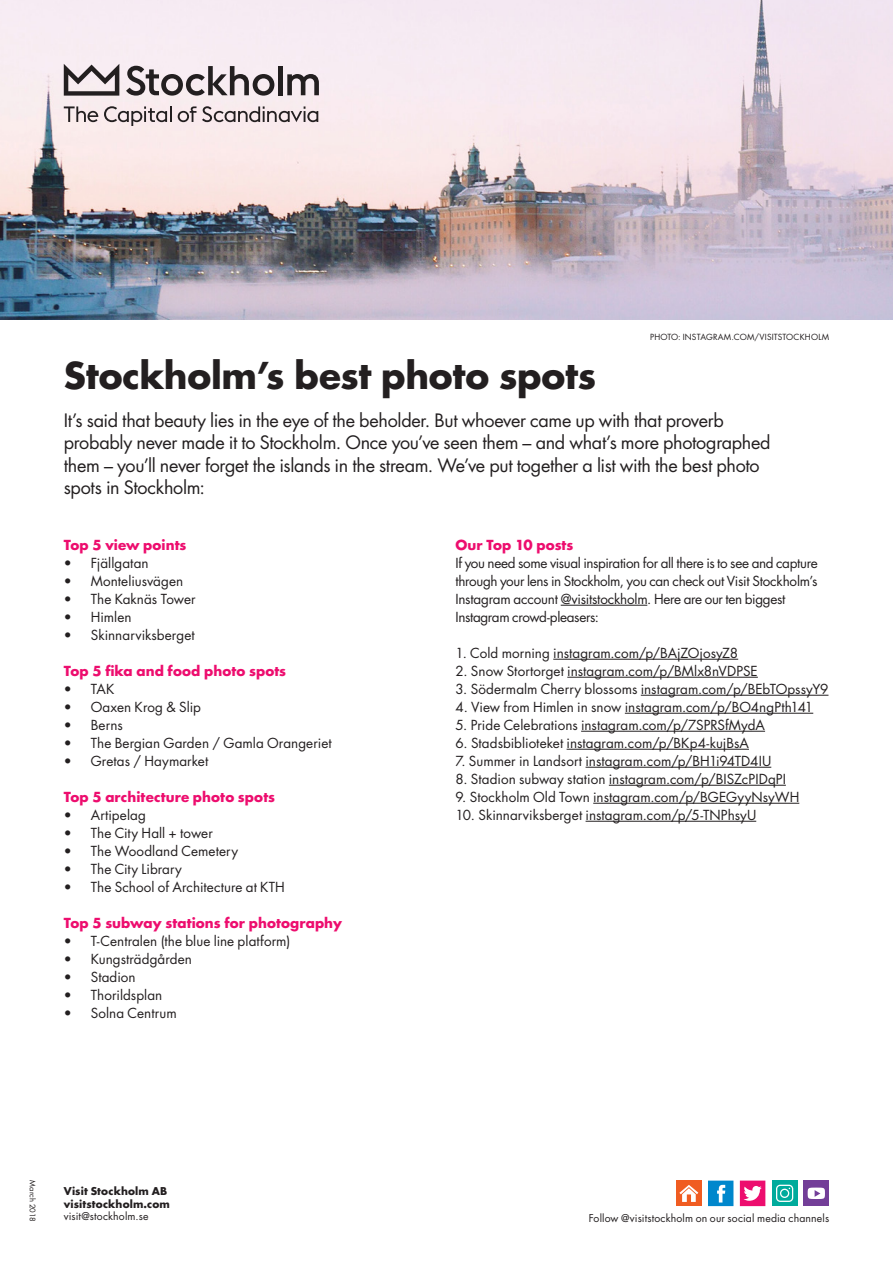
<style>
.page{position:relative;width:893px;height:1263px;background:#fff}
.page>*{position:absolute;margin:0;border:0;box-sizing:border-box;transform-origin:0 0}
.t1{font:700 36px "Futura Std";letter-spacing:-.005em;color:#231f20}
.t2{font:18px/22.5px "Futura Std";letter-spacing:-.015em;color:#231f20}
.t3{font:13.5px/18px "Futura Std";color:#231f20;text-align:justify}
.t4{font:700 13.5px "Futura Std";letter-spacing:.005em;color:#ed0d6e}
.t5{font:13.5px "Futura Std";letter-spacing:-.03em;color:#231f20}
.t6{font:10.5px "Futura Std";letter-spacing:.015em;color:#231f20}
.t7{font:700 10.5px "Futura Std";letter-spacing:.015em;color:#231f20}
.t8{font:8.25px "Futura Std";letter-spacing:.015em;color:#231f20}
.t9{font:7.5px "Futura Std";letter-spacing:.005em;color:#231f20}
</style>
<div class="page">
<img style="left:0;top:0;width:893px;height:320px">
<hr style="left:561px;top:605px;width:86px;height:1px;background:#231f20">
<hr style="left:553px;top:659px;width:185px;height:1px;background:#231f20">
<hr style="left:567px;top:677px;width:191px;height:1px;background:#231f20">
<hr style="left:641px;top:695px;width:187px;height:1px;background:#231f20">
<hr style="left:625px;top:713px;width:188px;height:1px;background:#231f20">
<hr style="left:581px;top:731px;width:184px;height:1px;background:#231f20">
<hr style="left:567px;top:749px;width:182px;height:1px;background:#231f20">
<hr style="left:586px;top:767px;width:185px;height:1px;background:#231f20">
<hr style="left:609px;top:785px;width:177px;height:1px;background:#231f20">
<hr style="left:593px;top:803px;width:206px;height:1px;background:#231f20">
<hr style="left:586px;top:821px;width:170px;height:1px;background:#231f20">
<svg style="left:126px;top:66px;width:148px;height:30px;background:#a8a0a3"></svg>
<div style="left:278px;top:66px;width:5px;height:29px;background:#231f20"></div>
<svg style="left:287px;top:74px;width:32px;height:21px"></svg>
<svg style="left:64px;top:106px;width:34px;height:16px"></svg>
<svg style="left:104px;top:106px;width:68px;height:20px"></svg>
<svg style="left:178px;top:106px;width:140px;height:16px;background:#bbb0b2"></svg>
<svg style="left:64px;top:64px;width:55px;height:32px;background:#9d9598"></svg>
<div style="left:676px;top:1180px;width:26px;height:26px;background:#f05c21"></div>
<svg style="left:679px;top:1185px;width:19px;height:17px"></svg>
<div style="left:804px;top:1180px;width:25px;height:26px;background:#733e98"></div>
<svg style="left:808px;top:1187px;width:17px;height:12px"></svg>
<svg style="left:708px;top:1180px;width:25px;height:26px"></svg>
<svg style="left:740px;top:1180px;width:25px;height:26px"></svg>
<div style="left:772px;top:1180px;width:25px;height:26px;background:#00ab9c"></div>
<svg style="left:776px;top:1185px;width:17px;height:17px"></svg>
<p class="t8" style="left:650px;top:331px;width:181px">PHOTO: INSTAGRAM.COM/VISITSTOCKHOLM</p>
<p class="t1" style="left:64px;top:352px;width:534px">Stockholm’s best photo spots</p>
<p class="t2" style="left:64px;top:409px;width:708px">It’s said that beauty lies in the eye of the beholder. But whoever came up with that proverb probably never made it to Stockholm. Once you’ve seen them – and what’s more photographed them – you’ll never forget the islands in the stream. We’ve put together a list with the best photo spots in Stockholm:</p>
<p class="t4" style="left:64px;top:536px;width:124px">Top 5 view points</p>
<p class="t3" style="left:64px;top:554px;width:86px">• Fjällgatan</p>
<p class="t3" style="left:64px;top:572px;width:121px">• Monteliusvägen</p>
<p class="t3" style="left:64px;top:590px;width:133px">• The Kaknäs Tower</p>
<p class="t3" style="left:64px;top:608px;width:69px">• Himlen</p>
<p class="t3" style="left:64px;top:626px;width:132px">• Skinnarviksberget</p>
<p class="t4" style="left:64px;top:662px;width:224px">Top 5 fika and food photo spots</p>
<p class="t3" style="left:64px;top:680px;width:52px">• TAK</p>
<p class="t3" style="left:64px;top:698px;width:139px">• Oaxen Krog &amp; Slip</p>
<p class="t3" style="left:64px;top:716px;width:61px">• Berns</p>
<p class="t3" style="left:64px;top:734px;width:269px">• The Bergian Garden / Gamla Orangeriet</p>
<p class="t3" style="left:64px;top:752px;width:146px">• Gretas / Haymarket</p>
<p class="t4" style="left:64px;top:788px;width:213px">Top 5 architecture photo spots</p>
<p class="t3" style="left:64px;top:806px;width:84px">• Artipelag</p>
<p class="t3" style="left:64px;top:824px;width:151px">• The City Hall + tower</p>
<p class="t3" style="left:64px;top:842px;width:176px">• The Woodland Cemetery</p>
<p class="t3" style="left:64px;top:860px;width:120px">• The City Library</p>
<p class="t3" style="left:64px;top:878px;width:223px">• The School of Architecture at KTH</p>
<p class="t4" style="left:64px;top:914px;width:280px">Top 5 subway stations for photography</p>
<p class="t3" style="left:64px;top:932px;width:228px">• T-Centralen (the blue line platform)</p>
<p class="t3" style="left:64px;top:950px;width:130px">• Kungsträdgården</p>
<p class="t3" style="left:64px;top:968px;width:73px">• Stadion</p>
<p class="t3" style="left:64px;top:986px;width:100px">• Thorildsplan</p>
<p class="t3" style="left:64px;top:1004px;width:114px">• Solna Centrum</p>
<p class="t4" style="left:455px;top:536px;width:119px">Our Top 10 posts</p>
<p class="t3" style="left:455px;top:554px;width:364px">If you need some visual inspiration for all there is to see and capture through your lens in Stockholm, you can check out Visit Stockholm’s Instagram account @visitstockholm. Here are our ten biggest</p>
<p class="t5" style="left:455px;top:608px;width:145px">Instagram crowd-pleasers:</p>
<p class="t3" style="left:455px;top:644px;width:284px">1. Cold morning instagram.com/p/BAjZOjosyZ8</p>
<p class="t3" style="left:455px;top:662px;width:304px">2. Snow Stortorget instagram.com/p/BMlx8nVDPSE</p>
<p class="t3" style="left:455px;top:680px;width:374px">3. Södermalm Cherry blossoms instagram.com/p/BEbTOpssyY9</p>
<p class="t3" style="left:455px;top:698px;width:359px">4. View from Himlen in snow instagram.com/p/BO4ngPth141</p>
<p class="t3" style="left:455px;top:716px;width:311px">5. Pride Celebrations instagram.com/p/7SPRSfMydA</p>
<p class="t3" style="left:455px;top:734px;width:295px">6. Stadsbiblioteket instagram.com/p/BKp4-kujBsA</p>
<p class="t3" style="left:455px;top:752px;width:317px">7. Summer in Landsort instagram.com/p/BH1i94TD4IU</p>
<p class="t3" style="left:455px;top:770px;width:332px">8. Stadion subway station instagram.com/p/BISZcPIDqPI</p>
<p class="t3" style="left:455px;top:788px;width:345px">9. Stockholm Old Town instagram.com/p/BGEGyyNsyWH</p>
<p class="t3" style="left:455px;top:806px;width:302px">10. Skinnarviksberget instagram.com/p/5-TNPhsyU</p>
<p class="t9" style="left:37px;top:1180px;width:42px;rotate:90deg">March 2018</p>
<p class="t7" style="left:64px;top:1184px;width:105px">Visit Stockholm AB</p>
<p class="t7" style="left:64px;top:1197px;width:108px">visitstockholm.com</p>
<p class="t6" style="left:64px;top:1210px;width:86px">visit@stockholm.se</p>
<p class="t6" style="left:589px;top:1211px;width:242px">Follow @visitstockholm on our social media channels</p>
</div>
